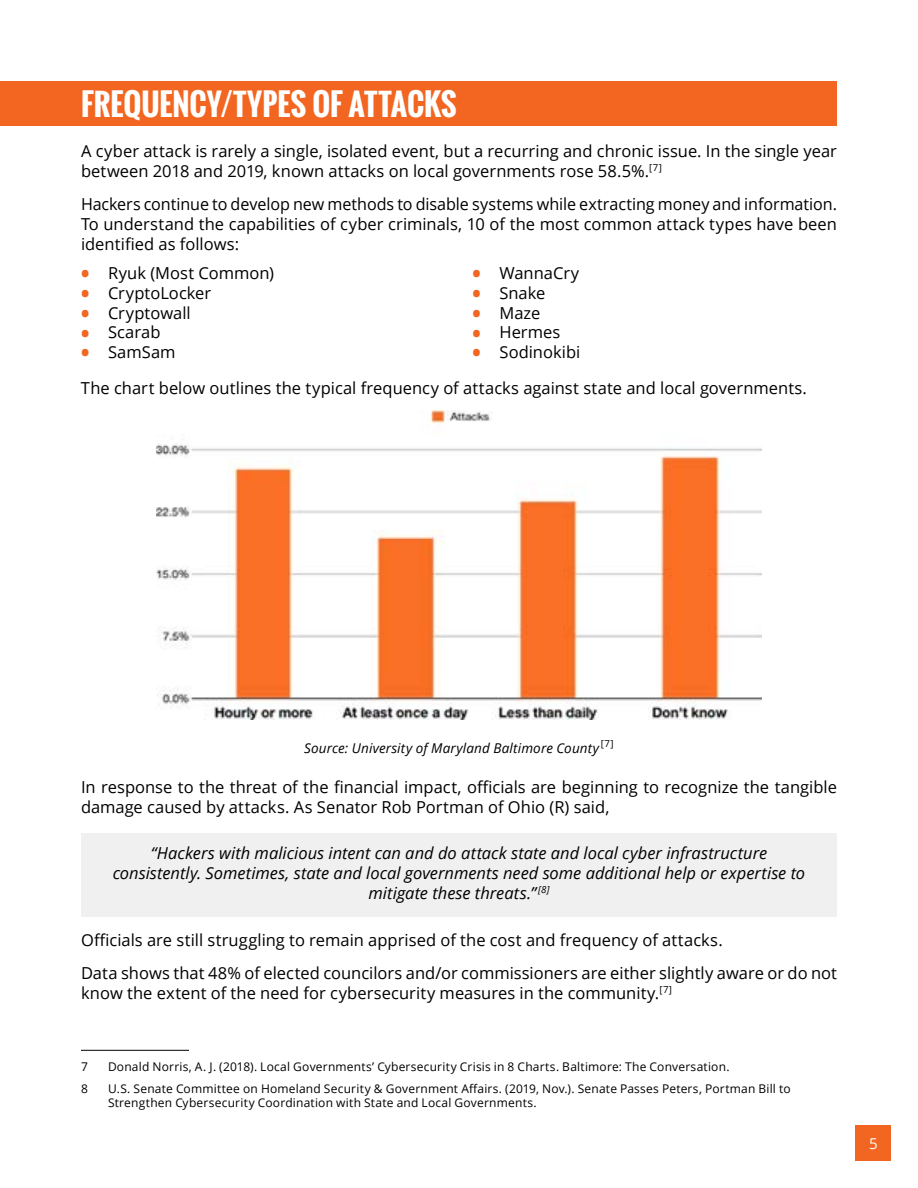
<style>
.page{position:relative;width:918px;height:1188px;background:#fff}
.page>*{position:absolute;margin:0;border:0;box-sizing:border-box;transform-origin:0 0}
.t1{font:700 30px "Oswald";color:#fff}
.t2{font:16.5px/19.8px "Open Sans";color:#000}
.t3{font:italic 16.5px/19.8px "Open Sans";color:#000;text-align:center}
.t4{font:15px "Open Sans";color:#fff}
.t5{font:italic 13.5px "Open Sans";letter-spacing:.01em;color:#000}
.t6{font:12px/14.4px "Open Sans";letter-spacing:.015em;color:#000}
.s1{font-weight:800;font-size:21px;color:#f26621}
</style>
<div class="page">
<div style="left:856px;top:1126px;width:35px;height:35px;background:#f26621"></div>
<div style="left:0;top:81px;width:837px;height:44px;background:#f26621"></div>
<div style="left:81px;top:833px;width:756px;height:83px;background:#f0f0f0"></div>
<img style="left:156px;top:410px;width:606px;height:309px">
<hr style="left:81px;top:1050px;width:108px;height:1px;background:#000">
<h1 class="t1" style="left:81px;top:81px;width:377px">FREQUENCY/TYPES OF ATTACKS</h1>
<p class="t2" style="left:81px;top:141px;width:757px">A cyber attack is rarely a single, isolated event, but a recurring and chronic issue. In the single year between 2018 and 2019, known attacks on local governments rose 58.5%.<sup>[7]</sup></p>
<p class="t2" style="left:81px;top:194px;width:758px;text-align:justify">Hackers continue to develop new methods to disable systems while extracting money and information.<br>To understand the capabilities of cyber criminals, 10 of the most common attack types have been identified as follows:</p>
<p class="t2" style="left:81px;top:263px;width:194px"><span class="s1">•</span> Ryuk (Most Common)</p>
<p class="t2" style="left:81px;top:282px;width:132px"><span class="s1">•</span> CryptoLocker</p>
<p class="t2" style="left:81px;top:302px;width:111px"><span class="s1">•</span> Cryptowall</p>
<p class="t2" style="left:81px;top:322px;width:81px"><span class="s1">•</span> Scarab</p>
<p class="t2" style="left:81px;top:342px;width:96px"><span class="s1">•</span> SamSam</p>
<p class="t2" style="left:472px;top:263px;width:108px"><span class="s1">•</span> WannaCry</p>
<p class="t2" style="left:472px;top:282px;width:74px"><span class="s1">•</span> Snake</p>
<p class="t2" style="left:472px;top:302px;width:69px"><span class="s1">•</span> Maze</p>
<p class="t2" style="left:472px;top:322px;width:90px"><span class="s1">•</span> Hermes</p>
<p class="t2" style="left:81px;top:334px;width:728px;line-height:35.4px;text-indent:392px"><span class="s1">•</span> Sodinokibi<br>The chart below outlines the typical frequency of attacks against state and local governments.</p>
<p class="t5" style="left:304px;top:739px;width:311px">Source: University of Maryland Baltimore County <sup>[7]</sup></p>
<p class="t2" style="left:81px;top:776px;width:758px">In response to the threat of the financial impact, officials are beginning to recognize the tangible damage caused by attacks. As Senator Rob Portman of Ohio (R) said,</p>
<p class="t3" style="left:113px;top:843px;width:694px">“Hackers with malicious intent can and do attack state and local cyber infrastructure consistently. Sometimes, state and local governments need some additional help or expertise to mitigate these threats.”<sup>[8]</sup></p>
<p class="t2" style="left:81px;top:923px;width:758px;line-height:33.3px">Officials are still struggling to remain apprised of the cost and frequency of attacks.<br>Data shows that 48% of elected councilors and/or commissioners are either slightly aware or do not</p>
<p class="t2" style="left:81px;top:983px;width:593px">know the extent of the need for cybersecurity measures in the community.<sup>[7]</sup></p>
<p class="t6" style="left:81px;top:1060px;width:8px">7</p>
<p class="t6" style="left:108px;top:1060px;width:623px">Donald Norris, A. J. (2018). Local Governments’ Cybersecurity Crisis in 8 Charts. Baltimore: The Conversation.</p>
<p class="t6" style="left:81px;top:1081px;width:8px">8</p>
<p class="t6" style="left:108px;top:1081px;width:684px">U.S. Senate Committee on Homeland Security &amp; Government Affairs. (2019, Nov.). Senate Passes Peters, Portman Bill to<br>Strengthen Cybersecurity Coordination with State and Local Governments.</p>
<p class="t4" style="left:869px;top:1133px;width:10px">5</p>
</div>
